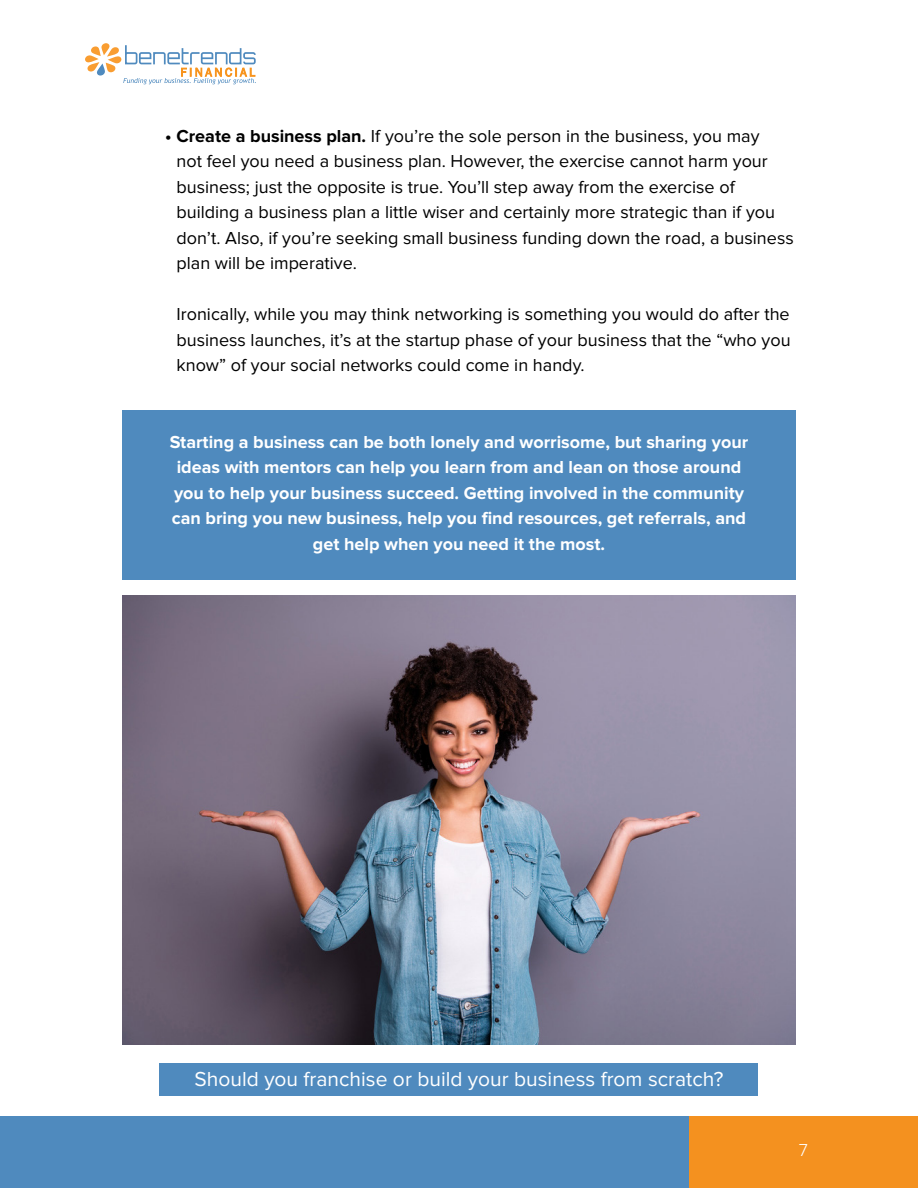
<style>
.page{position:relative;width:918px;height:1188px;background:#fff}
.page>*{position:absolute;margin:0;border:0;box-sizing:border-box;transform-origin:0 0}
.t1{font:21px "Proxima Nova";color:#fff}
.t2{font:18px/25.5px "Proxima Nova";color:#000}
.t3{font:700 18px/25.5px "Proxima Nova";color:#fff;text-align:center}
.t4{font:300 18px "Proxima Nova";color:#fff}
.s1{font-weight:700}
</style>
<div class="page">
<div style="left:122px;top:410px;width:674px;height:170px;background:#4f8abe"></div>
<div style="left:160px;top:1063px;width:598px;height:33px;background:#4f8abe"></div>
<img style="left:122px;top:596px;width:674px;height:449px">
<svg style="left:85px;top:43px;width:171px;height:41px"></svg>
<div style="left:688px;top:1116px;width:230px;height:72px;background:#f4911f"></div>
<div style="left:0;top:1116px;width:688px;height:72px;background:#4f8abe"></div>
<p class="t2" style="left:176px;top:123px;width:619px;text-indent:-11px"><span class="s1">• Create a business plan.</span> If you’re the sole person in the business, you may<br>not feel you need a business plan. However, the exercise cannot harm your business; just the opposite is true. You’ll step away from the exercise of building a business plan a little wiser and certainly more strategic than if you don’t. Also, if you’re seeking small business funding down the road, a business plan will be imperative.</p>
<p class="t2" style="left:176px;top:302px;width:616px;text-align:justify">Ironically, while you may think networking is something you would do after the business launches, it’s at the startup phase of your business that the “who you know” of your social networks could come in handy.</p>
<p class="t3" style="left:170px;top:430px;width:580px">Starting a business can be both lonely and worrisome, but sharing your ideas with mentors can help you learn from and lean on those around you to help your business succeed. Getting involved in the community can bring you new business, help you find resources, get referrals, and get help when you need it the most.</p>
<p class="t1" style="left:195px;top:1067px;width:530px">Should you franchise or build your business from scratch?</p>
<p class="t4" style="left:799px;top:1140px;width:11px">7</p>
</div>
